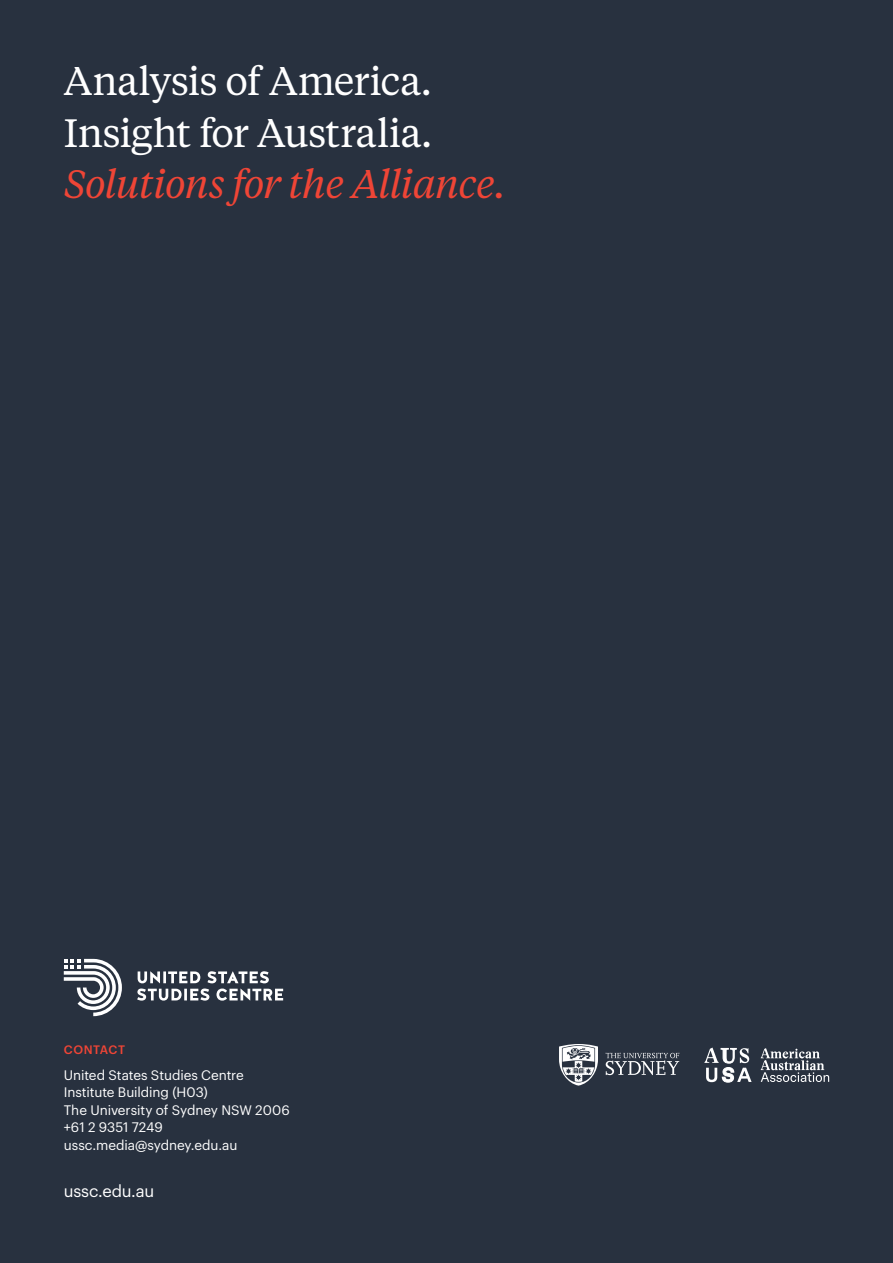
<style>
.page{position:relative;width:893px;height:1263px;background:#28313f}
.page>*{position:absolute;margin:0;border:0;box-sizing:border-box;transform-origin:0 0}
.t1{font:39.45px/51.2px "Tiempos Text";letter-spacing:-.015em;color:#fff}
.t2{font:italic 39.45px "Tiempos Text";letter-spacing:-.03em;color:#ef4536}
.t3{font:16.5px "Graphik";letter-spacing:-.01em;color:#fff}
.t4{font:13.5px/17.5px "Graphik";letter-spacing:-.005em;color:#fff}
.t5{font:500 12px "Graphik";letter-spacing:.045em;color:#ef4536}
</style>
<div class="page">
<svg style="left:606px;top:1053px;width:73px;height:22px"></svg>
<svg style="left:559px;top:1044px;width:39px;height:41px"></svg>
<svg style="left:704px;top:1047px;width:125px;height:35px"></svg>
<svg style="left:64px;top:959px;width:58px;height:57px"></svg>
<svg style="left:137px;top:971px;width:146px;height:30px"></svg>
<h1 class="t1" style="left:64px;top:54px;width:370px">Analysis of America.<br>Insight for Australia.</h1>
<h1 class="t2" style="left:64px;top:157px;width:444px">Solutions for the Alliance.</h1>
<p class="t5" style="left:64px;top:1040px;width:63px">CONTACT</p>
<p class="t4" style="left:64px;top:1065px;width:227px">United States Studies Centre<br>Institute Building (H03)<br>The University of Sydney NSW 2006 +61 2 9351 7249 ussc.media@sydney.edu.au</p>
<p class="t3" style="left:64px;top:1178px;width:92px">ussc.edu.au</p>
</div>
